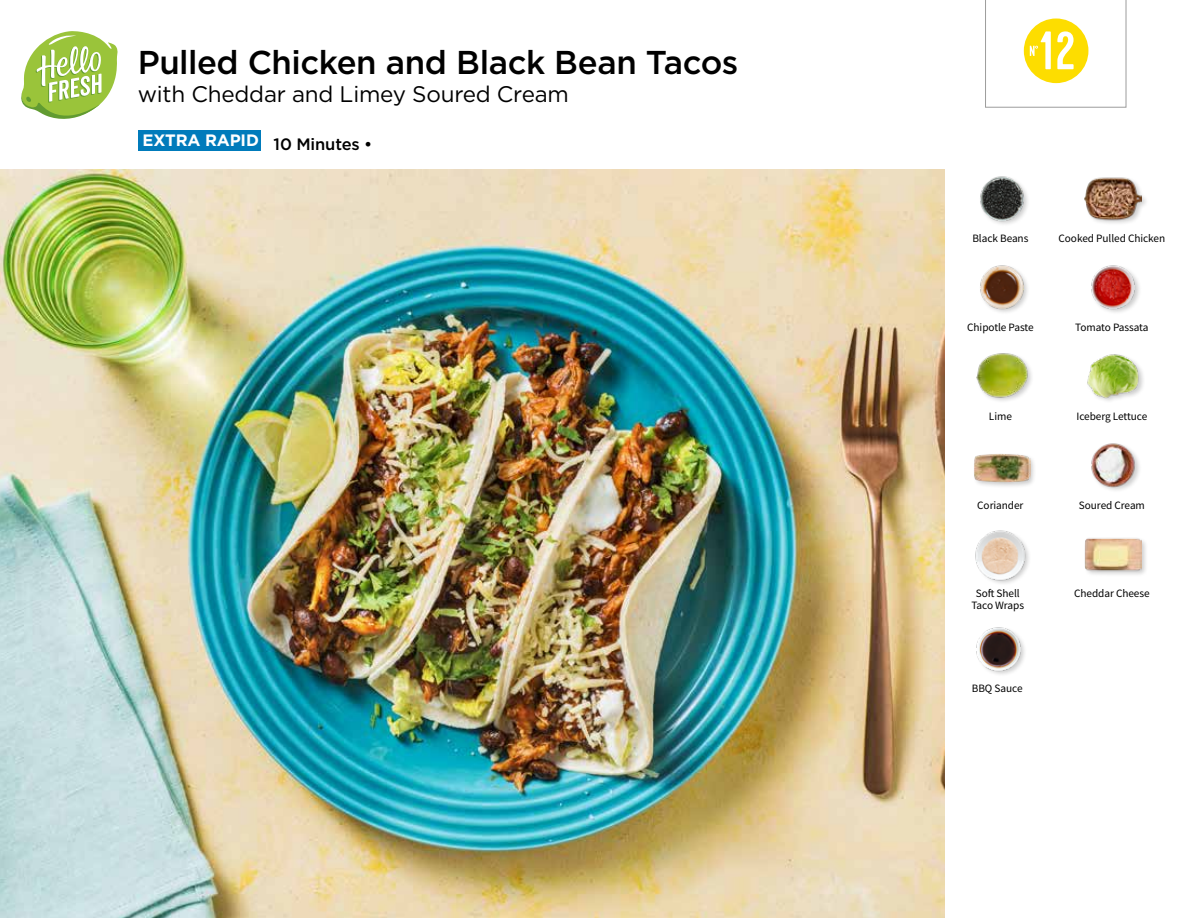
<style>
.page{position:relative;width:1188px;height:918px;background:#fff}
.page>*{position:absolute;margin:0;border:0;box-sizing:border-box;transform-origin:0 0}
.t1{font:54px "Kapra";color:#fff}
.t2{font:500 33px "Gotham";letter-spacing:-.015em;color:#000}
.t3{font:22.5px "Gotham";letter-spacing:-.01em;color:#000}
.t4{font:700 16.5px "Gotham";letter-spacing:-.01em;color:#fff}
.t5{font:11.25px "Source Sans Pro";letter-spacing:-.005em;color:#000}
.s1{font-weight:500;color:#000}
</style>
<div class="page">
<svg style="left:21px;top:31px;width:97px;height:88px"></svg>
<img style="left:0;top:170px;width:945px;height:748px">
<div style="left:138px;top:131px;width:123px;height:20px;background:#007bbb"></div>
<div style="left:1083px;top:177px;width:66px;height:49px;background:#000;opacity:.2"></div>
<img style="left:1085px;top:177px;width:57px;height:49px">
<img style="left:980px;top:176px;width:48px;height:48px">
<img style="left:1091px;top:265px;width:49px;height:48px">
<img style="left:980px;top:265px;width:48px;height:48px">
<div style="left:1086px;top:353px;width:60px;height:51px;background:#000;opacity:.2"></div>
<img style="left:1086px;top:353px;width:56px;height:51px">
<img style="left:976px;top:353px;width:55px;height:48px">
<img style="left:1091px;top:443px;width:49px;height:48px">
<div style="left:973px;top:452px;width:64px;height:38px;background:#000;opacity:.2"></div>
<img style="left:973px;top:452px;width:58px;height:38px">
<div style="left:1084px;top:537px;width:64px;height:40px;background:#000;opacity:.2"></div>
<img style="left:1085px;top:537px;width:57px;height:40px">
<img style="left:975px;top:530px;width:54px;height:53px">
<img style="left:976px;top:627px;width:49px;height:48px">
<svg style="left:985px;top:0;width:141px;height:108px"></svg>
<h2 class="t2" style="left:138px;top:41px;width:602px">Pulled Chicken and Black Bean Tacos</h2>
<h3 class="t3" style="left:138px;top:82px;width:433px">with Cheddar and Limey Soured Cream</h3>
<h3 class="t4" style="left:142px;top:129px;width:231px">EXTRA RAPID <span class="s1">10 Minutes •</span></h3>
<h1 class="t1" style="left:1040px;top:19px;width:37px">12</h1>
<p class="t5" style="left:972px;top:231px;width:58px">Black Beans</p>
<p class="t5" style="left:1059px;top:231px;width:108px">Cooked Pulled Chicken</p>
<p class="t5" style="left:967px;top:320px;width:68px">Chipotle Paste</p>
<p class="t5" style="left:1075px;top:320px;width:75px">Tomato Passata</p>
<p class="t5" style="left:989px;top:409px;width:24px">Lime</p>
<p class="t5" style="left:1076px;top:409px;width:72px">Iceberg Lettuce</p>
<p class="t5" style="left:977px;top:498px;width:48px">Coriander</p>
<p class="t5" style="left:1079px;top:498px;width:68px">Soured Cream</p>
<p class="t5" style="left:976px;top:586px;width:45px">Soft Shell</p>
<p class="t5" style="left:1074px;top:586px;width:77px">Cheddar Cheese</p>
<p class="t5" style="left:971px;top:598px;width:54px">Taco Wraps</p>
<p class="t5" style="left:972px;top:682px;width:52px">BBQ Sauce</p>
</div>
